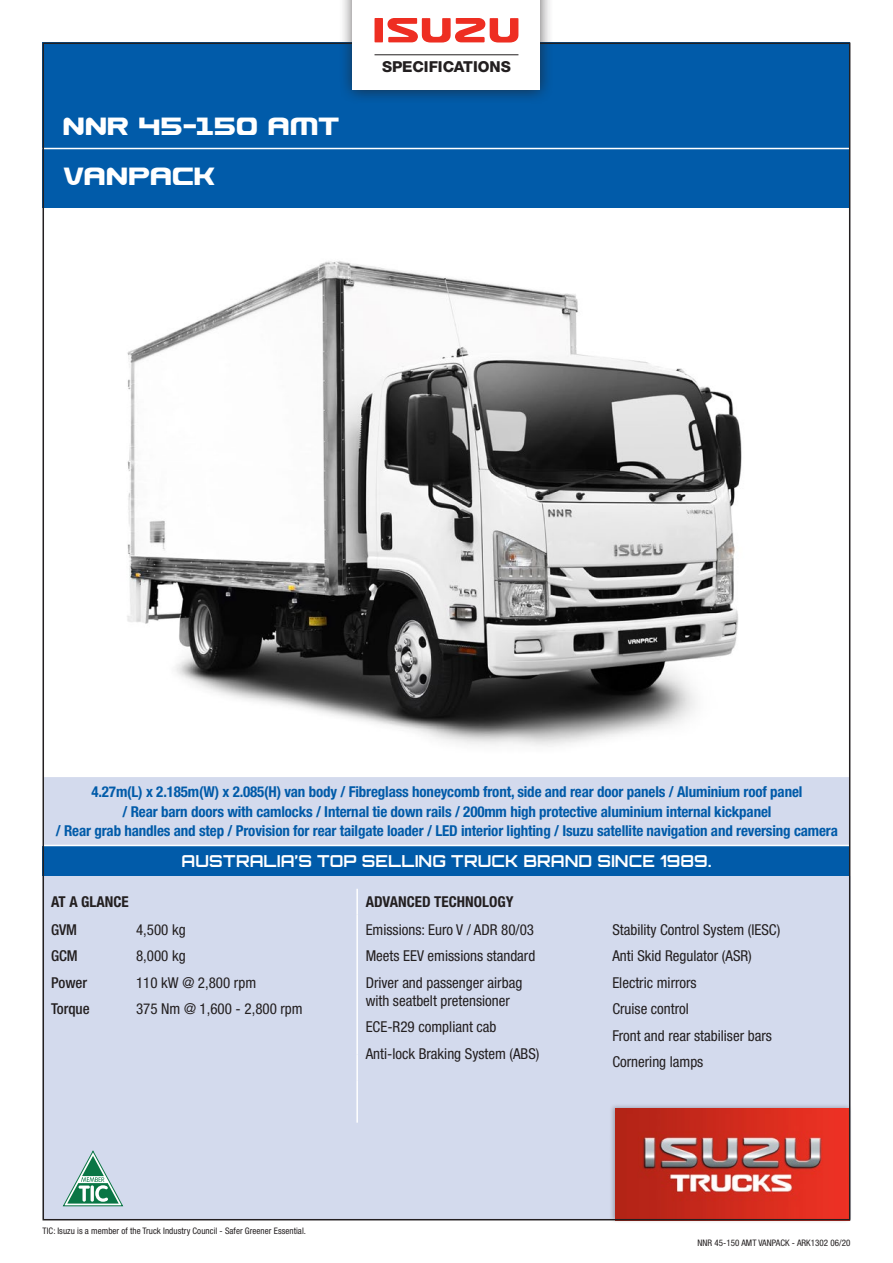
<style>
.page{position:relative;width:893px;height:1263px;background:#fff}
.page>*{position:absolute;margin:0;border:0;box-sizing:border-box;transform-origin:0 0}
.t1{font:30px "Usuzi Oz";color:#fff}
.t2{font:700 16.5px "Orbitron";letter-spacing:.005em;color:#fff}
.t3{font:800 15.15px "Helvetica Neue";color:#231f20}
.t4{font:700 condensed 15px/19.5px "Helvetica Neue";letter-spacing:-.01em;color:#015ba9;text-align:center}
.COVER_-_table{font:condensed 15px/18px "Helvetica Neue";color:#231f20}
.COVER_-_table-2{font:700 condensed 15px "Helvetica Neue";color:#231f20}
.COVER_-_table-3{font:500 condensed 15px "Helvetica Neue";color:#231f20}
.REGULAR{font:condensed 9px "Helvetica Neue";letter-spacing:.005em;color:#231f20}
</style>
<div class="page">
<img style="left:127px;top:261px;width:615px;height:486px">
<div style="left:43px;top:846px;width:807px;height:30px;background:#015ba9"></div>
<div style="left:46px;top:876px;width:801px;height:341px;background:#d3daed"></div>
<hr style="left:356px;top:1054px;width:2px;height:26px;background:#fff">
<hr style="left:356px;top:1080px;width:2px;height:43px;background:#fff">
<hr style="left:356px;top:889px;width:2px;height:25px;background:#fff">
<hr style="left:356px;top:914px;width:2px;height:140px;background:#fff">
<div style="left:43px;top:43px;width:807px;height:165px;background:#015ba9"></div>
<hr style="left:43px;top:148px;width:807px;height:1px;background:#fff">
<div style="left:43px;top:776px;width:807px;height:69px;background:#d3daed"></div>
<div style="left:43px;top:775px;width:808px;height:71px;border:2px solid #fff"></div>
<div style="left:609px;top:1103px;width:243px;height:120px;background:#231f20;opacity:.3"></div>
<img style="left:615px;top:1109px;width:232px;height:108px">
<div style="left:339px;top:0;width:215px;height:104px;background:#231f20;opacity:.75"></div>
<div style="left:353px;top:0;width:187px;height:89px;background:#fff"></div>
<svg style="left:374px;top:18px;width:144px;height:25px"></svg>
<hr style="left:374px;top:54px;width:144px;height:1px;background:#231f20">
<svg style="left:62px;top:1150px;width:62px;height:56px;background:#9fc2be"></svg>
<p class="t1" style="left:64px;top:111px;width:278px">NNR 45-150 AMT</p>
<p class="t1" style="left:64px;top:160px;width:154px">VANPACK</p>
<p class="t3" style="left:382px;top:57px;width:130px">SPECIFICATIONS</p>
<p class="t4" style="left:56px;top:782px;width:784px">4.27m(L) x 2.185m(W) x 2.085(H) van body / Fibreglass honeycomb front, side and rear door panels / Aluminium roof panel<br>/ Rear barn doors with camlocks / Internal tie down rails / 200mm high protective aluminium internal kickpanel<br>/ Rear grab handles and step / Provision for rear tailgate loader / LED interior lighting / Isuzu satellite navigation and reversing camera</p>
<p class="t2" style="left:182px;top:851px;width:531px">AUSTRALIA’S TOP SELLING TRUCK BRAND SINCE 1989.</p>
<p class="COVER_-_table-2" style="left:51px;top:893px;width:79px">AT A GLANCE</p>
<p class="COVER_-_table-2" style="left:366px;top:893px;width:149px">ADVANCED TECHNOLOGY</p>
<p class="COVER_-_table-3" style="left:51px;top:920px;width:28px">GVM</p>
<p class="COVER_-_table-3" style="left:51px;top:947px;width:28px">GCM</p>
<p class="COVER_-_table-3" style="left:51px;top:973px;width:38px">Power</p>
<p class="COVER_-_table-3" style="left:51px;top:1000px;width:40px">Torque</p>
<p class="COVER_-_table" style="left:366px;top:920px;width:170px">Emissions: Euro V / ADR 80/03</p>
<p class="COVER_-_table" style="left:366px;top:947px;width:171px">Meets EEV emissions standard</p>
<p class="COVER_-_table" style="left:366px;top:973px;width:158px">Driver and passenger airbag with seatbelt pretensioner</p>
<p class="COVER_-_table" style="left:366px;top:1018px;width:132px">ECE-R29 compliant cab</p>
<p class="COVER_-_table" style="left:366px;top:1044px;width:175px">Anti-lock Braking System (ABS)</p>
<p class="COVER_-_table" style="left:136px;top:920px;width:51px">4,500 kg</p>
<p class="COVER_-_table" style="left:136px;top:947px;width:51px">8,000 kg</p>
<p class="COVER_-_table" style="left:136px;top:973px;width:122px">110 kW @ 2,800 rpm</p>
<p class="COVER_-_table" style="left:136px;top:1000px;width:168px">375 Nm @ 1,600 - 2,800 rpm</p>
<p class="REGULAR" style="left:43px;top:1225px;width:265px">TIC: Isuzu is a member of the Truck Industry Council - Safer Greener Essential.</p>
<p class="COVER_-_table" style="left:612px;top:920px;width:169px">Stability Control System (IESC)</p>
<p class="COVER_-_table" style="left:612px;top:947px;width:141px">Anti Skid Regulator (ASR)</p>
<p class="COVER_-_table" style="left:612px;top:973px;width:86px">Electric mirrors</p>
<p class="COVER_-_table" style="left:612px;top:1000px;width:78px">Cruise control</p>
<p class="COVER_-_table" style="left:612px;top:1026px;width:161px">Front and rear stabiliser bars</p>
<p class="COVER_-_table" style="left:612px;top:1053px;width:93px">Cornering lamps</p>
<p class="REGULAR" style="left:697px;top:1237px;width:154px">NNR 45-150 AMT VANPACK - ARK1302 06/20</p>
</div>
